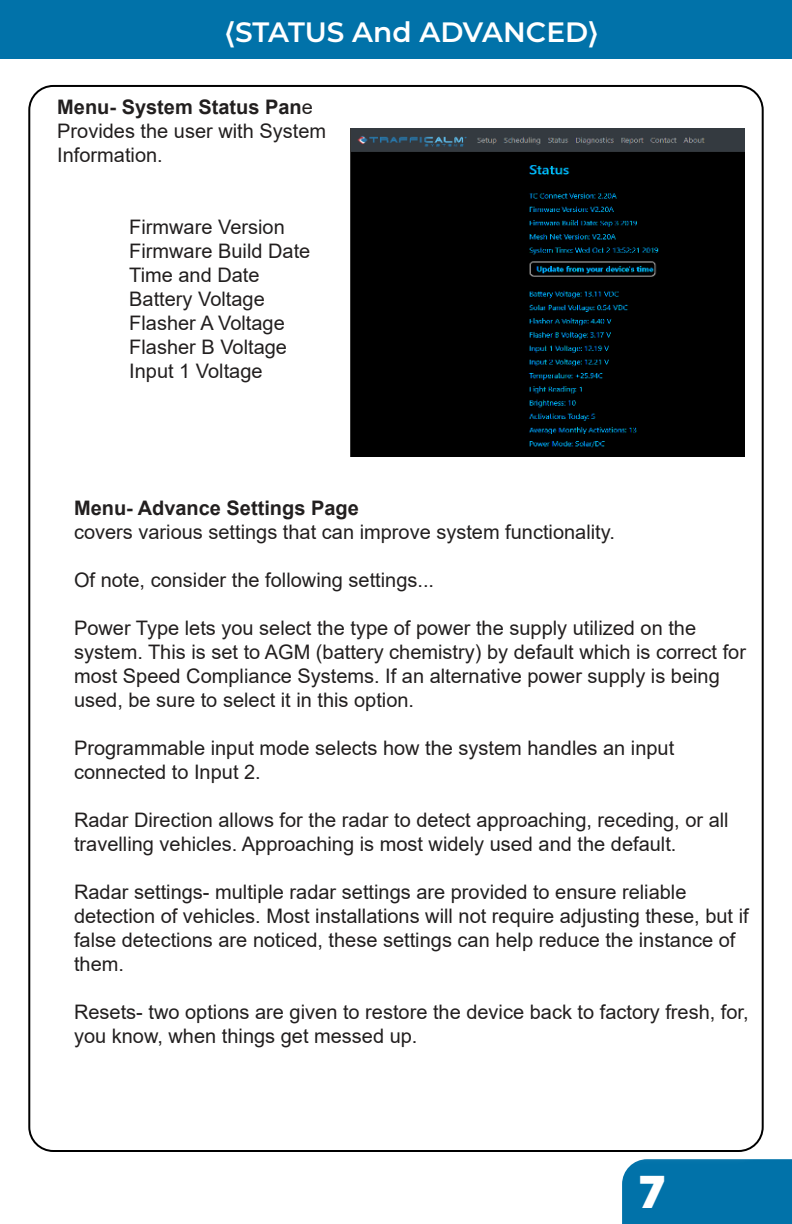
<style>
.page{position:relative;width:792px;height:1224px;background:#fff}
.page>*{position:absolute;margin:0;border:0;box-sizing:border-box;transform-origin:0 0}
.t1{font:42px "Kimberley Bl";color:#fff}
.t2{font:600 28px "Montserrat";color:#fff}
.t3{font:20px/24px "Arial";color:#221f1f}
.t4{font:700 20px "Arial";color:#221f1f}
.s1{font-weight:700}
</style>
<div class="page">
<div style="left:622px;top:1159px;width:170px;height:65px;background:#0172a9"></div>
<div style="left:0;top:0;width:792px;height:58px;background:#0172a9"></div>
<div style="left:15px;top:72px;width:761px;height:1093px;background:#fff;opacity:.75"></div>
<h2 class="t2" style="left:225px;top:20px;width:374px">⟨STATUS And ADVANCED⟩</h2>
<p class="t3" style="left:57px;top:97px;width:270px"><span class="s1">Menu- System Status Pan</span>e<br>Provides the user with System<br>Information.</p>
<p class="t3" style="left:129px;top:217px;width:183px">Firmware Version<br>Firmware Build Date<br>Time and Date<br>Battery Voltage<br>Flasher A Voltage<br>Flasher B Voltage<br>Input 1 Voltage</p>
<p class="t4" style="left:74px;top:494px;width:286px">Menu- Advance Settings Page</p>
<p class="t3" style="left:74px;top:522px;width:542px">covers various settings that can improve system functionality.</p>
<p class="t3" style="left:74px;top:570px;width:362px">Of note, consider the following settings...</p>
<p class="t3" style="left:74px;top:618px;width:674px">Power Type lets you select the type of power the supply utilized on the system. This is set to AGM (battery chemistry) by default which is correct for most Speed Compliance Systems. If an alternative power supply is being used, be sure to select it in this option.</p>
<p class="t3" style="left:74px;top:738px;width:602px">Programmable input mode selects how the system handles an input connected to Input 2.</p>
<p class="t3" style="left:74px;top:810px;width:656px">Radar Direction allows for the radar to detect approaching, receding, or all travelling vehicles. Approaching is most widely used and the default.</p>
<p class="t3" style="left:74px;top:882px;width:676px">Radar settings- multiple radar settings are provided to ensure reliable detection of vehicles. Most installations will not require adjusting these, but if false detections are noticed, these settings can help reduce the instance of them.</p>
<p class="t3" style="left:74px;top:1002px;width:676px">Resets- two options are given to restore the device back to factory fresh, for, you know, when things get messed up.</p>
<h1 class="t1" style="left:639px;top:1173px;width:27px">7</h1>
</div>
